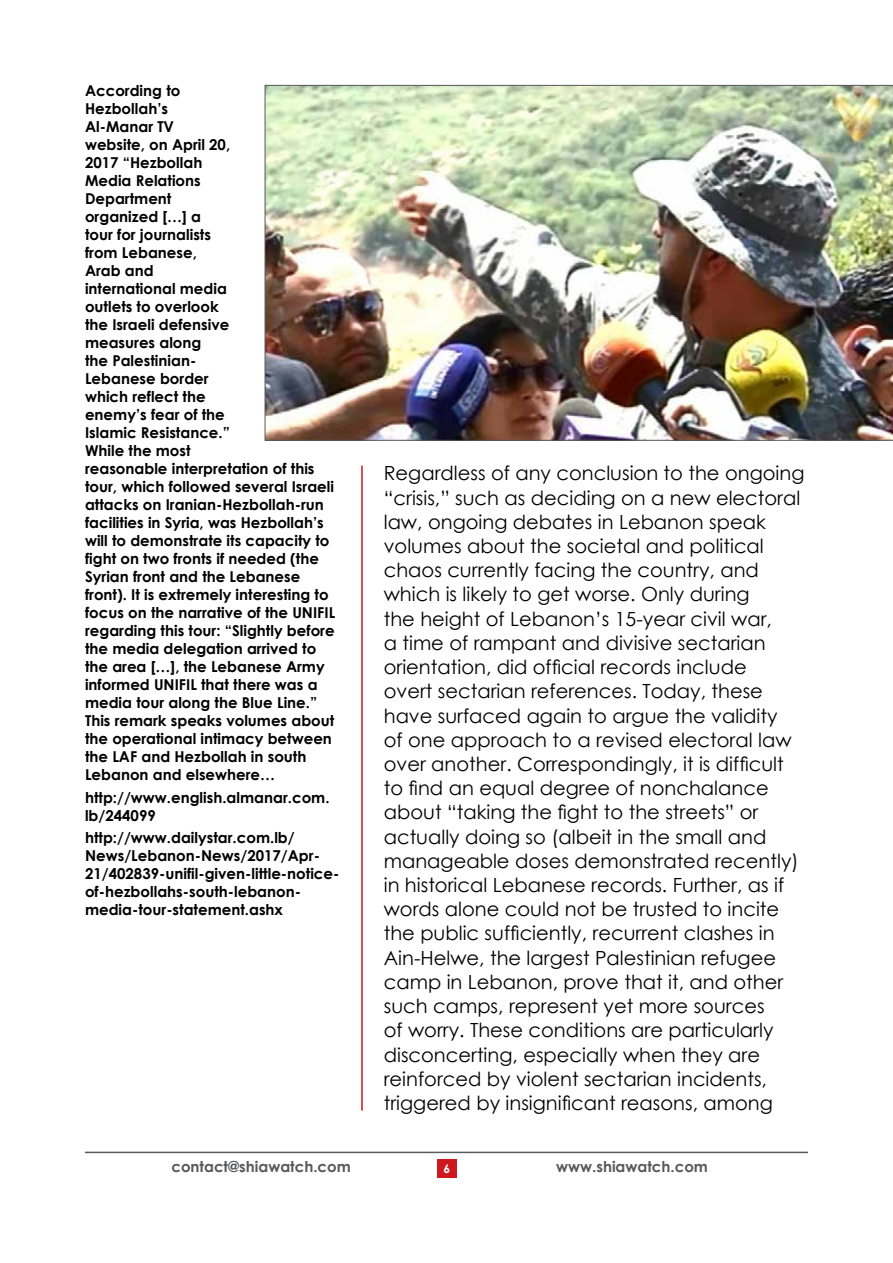
<style>
.page{position:relative;width:893px;height:1263px;background:#fff}
.page>*{position:absolute;margin:0;border:0;box-sizing:border-box;transform-origin:0 0}
.t1{font:19.5px/24.2px "Century Gothic";color:#000}
.t2{font:700 15px/18px "Century Gothic";color:#000}
.t3{font:700 15px "Century Gothic";color:#58595b}
.t4{font:700 12px "Century Gothic";color:#fff}
</style>
<div class="page">
<hr style="left:85px;top:1152px;width:723px;height:1px;background:#58595b">
<div style="left:437px;top:1159px;width:19px;height:19px;background:#ce171e"></div>
<hr style="left:361px;top:466px;width:2px;height:644px;background:#ce171e">
<img style="left:265px;top:85px;width:628px;height:356px">
<p class="t2" style="left:85px;top:81px;width:147px">According to<br>Hezbollah s’<br>Al-Manar TV website, on April 20,<br>2017 “Hezbollah<br>Media Relations<br>Department organized […] a tour for journalists from Lebanese,<br>Arab and international media outlets to overlook the Israeli defensive measures along</p>
<p class="t2" style="left:85px;top:369px;width:125px">Lebanese border</p>
<p class="t2" style="left:85px;top:351px;width:113px">the Palestinian-</p>
<p class="t2" style="left:85px;top:387px;width:252px">which reflect the<br>enemy s’ fear of the<br>Islamic Resistance “.<br>While the most<br>reasonable interpretation of this tour, which followed several Israeli attacks on Iranian-Hezbollah-run facilities in Syria, was Hezbollah s’ will to demonstrate its capacity to fight on two fronts if needed (the<br>Syrian front and the Lebanese front isIt.) extremely interesting to focus on the narrative of the UNIFIL regarding this tour “: Slightly before the media delegation arrived to the area […], the Lebanese Army informed UNIFIL that there was a media tour along the Blue Line “.<br>This remark speaks volumes about the operational intimacy between the LAF and Hezbollah in south<br>Lebanon and elsewhere...</p>
<p class="t2" style="left:85px;top:788px;width:246px">http://www.english.almanar.com. lb/244099</p>
<p class="t2" style="left:85px;top:828px;width:211px">http://www.dailystar.com l b. /</p>
<p class="t2" style="left:85px;top:846px;width:236px">News/Lebanon-News/2017/Apr-</p>
<p class="t2" style="left:85px;top:864px;width:256px">21/402839-unifil-given-little-notice-</p>
<p class="t2" style="left:85px;top:882px;width:218px">of-hezbollahs-south-lebanon-</p>
<p class="t2" style="left:85px;top:900px;width:199px">media-tour-statement.ashx</p>
<p class="t3" style="left:171px;top:1155px;width:181px">contact@shiawatch.com</p>
<p class="t1" style="left:384px;top:461px;width:422px">Regardless of any conclusion to the ongoing “crisis,” such as deciding on a new electoral law, ongoing debates in Lebanon speak volumes about the societal and political chaos currently facing the country, and which is likely to get worse. Only during<br>the height of Lebanon s’ 15-year civil war,<br>a time of rampant and divisive sectarian orientation, did official records include<br>overt sectarian references. Today, these have surfaced again to argue the validity<br>of one approach to a revised electoral law over another. Correspondingly isit, difficult to find an equal degree of nonchalance about “taking the fight to the streets” or actually doing so (albeit in the small and manageable doses demonstrated recently( in historical Lebanese records. Further, as if words alone could not be trusted to incite the public sufficiently, recurrent clashes in Ain-Helwe, the largest Palestinian refugee camp in Lebanon, prove that ,i t and other such camps, represent yet more sources<br>of worry. These conditions are particularly disconcerting, especially when they are reinforced by violent sectarian incidents, triggered by insignificant reasons, among</p>
<p class="t4" style="left:443px;top:1159px;width:8px">6</p>
<p class="t3" style="left:556px;top:1155px;width:153px">www.shiawatch.com</p>
</div>
